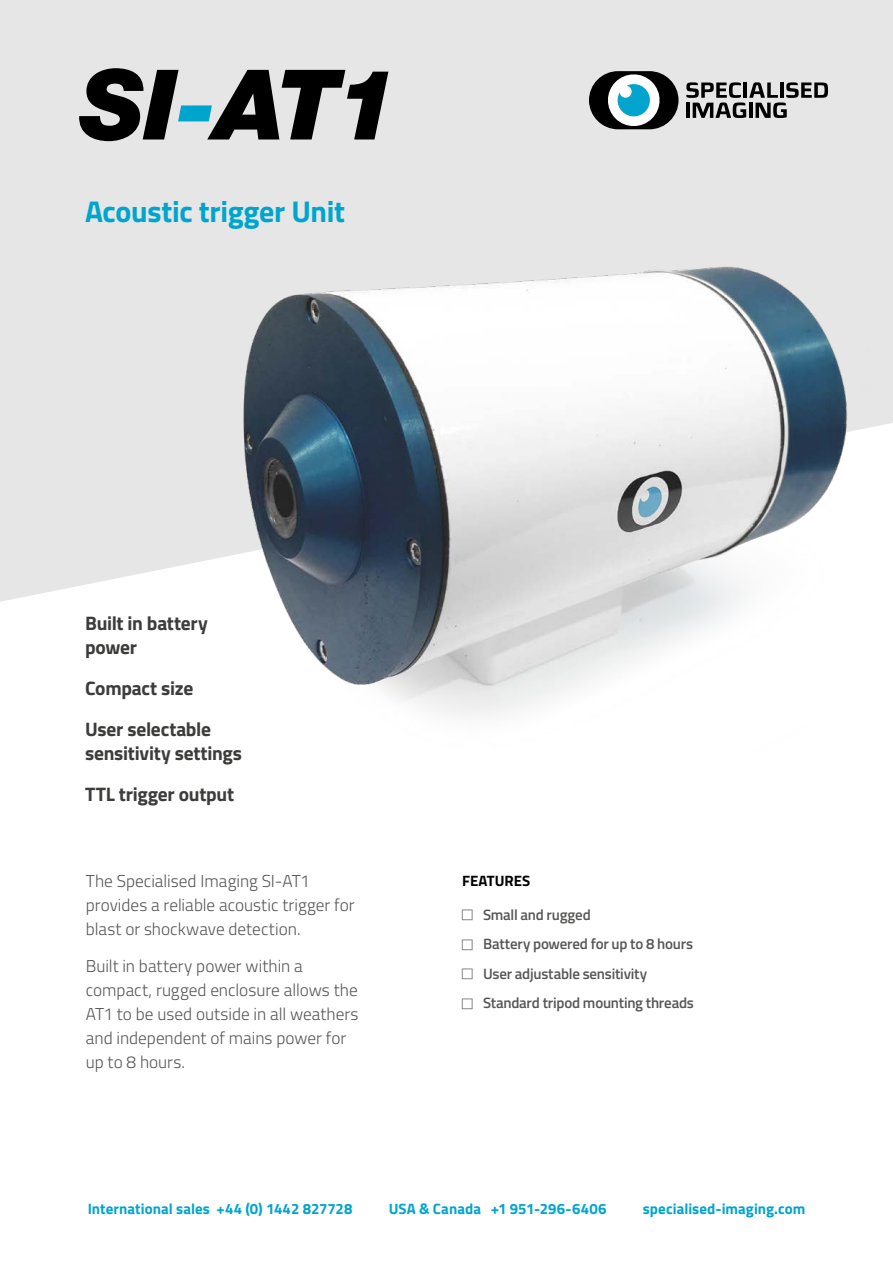
<style>
.page{position:relative;width:893px;height:1263px;background:#fff}
.page>*{position:absolute;margin:0;border:0;box-sizing:border-box;transform-origin:0 0}
.t1{font:italic 900 97.5px "Helvetica Neue LT Std";color:#000}
.t2{font:700 30px "Titillium";letter-spacing:-.01em;color:#00a5ce}
.t3{font:700 19.5px/41px "Titillium";letter-spacing:-.015em;color:#3c3c3b}
.t4{font:300 17.25px/24px "Titillium";color:#575756}
.t5{font:600 15px/29.5px "Titillium";letter-spacing:-.015em;color:#575756}
.t6{font:700 15px "Titillium";letter-spacing:.005em;color:#00a5ce}
.t7{font:700 15px "Titillium";color:#000}
.s1{color:#00a5ce}
</style>
<div class="page">
<div style="left:0;top:0;width:893px;height:602px;background:#e6e6e6"></div>
<svg style="left:686px;top:82px;width:142px;height:36px;background:#8c8c8c"></svg>
<div style="left:589px;top:71px;width:89px;height:58px;background:#000;border-radius:29px"></div>
<svg style="left:605px;top:72px;width:57px;height:57px"></svg>
<img style="left:210px;top:256px;width:683px;height:461px">
<h1 class="t1" style="left:80px;top:45px;width:321px">SI<span class="s1">-</span>AT1</h1>
<h2 class="t2" style="left:85px;top:189px;width:262px">Acoustic trigger Unit</h2>
<p class="t3" style="left:85px;top:610px;width:124px;line-height:24px">Built in battery power</p>
<p class="t3" style="left:85px;top:667px;width:128px">Compact size<br>User selectable</p>
<p class="t3" style="left:85px;top:732px;width:159px">sensitivity settings<br>TTL trigger output</p>
<p class="t4" style="left:86px;top:868px;width:225px">The Specialised Imaging SI-AT1</p>
<p class="t7" style="left:462px;top:869px;width:70px">FEATURES</p>
<p class="t4" style="left:86px;top:892px;width:270px">provides a reliable acoustic trigger for blast or shockwave detection.</p>
<p class="t4" style="left:86px;top:953px;width:274px">Built in battery power within a compact, rugged enclosure allows the<br>AT1 to be used outside in all weathers and independent of mains power for up to 8 hours.</p>
<p class="t5" style="left:483px;top:899px;width:212px">Small and rugged<br>Battery powered for up to 8 hours<br>User adjustable sensitivity<br>Standard tripod mounting threads</p>
<p class="t6" style="left:88px;top:1197px;width:266px">International sales +44 (0) 1442 827728</p>
<p class="t6" style="left:389px;top:1197px;width:219px">USA &amp; Canada +1 951-296-6406</p>
<p class="t6" style="left:643px;top:1197px;width:164px">specialised-imaging.com</p>
</div>
